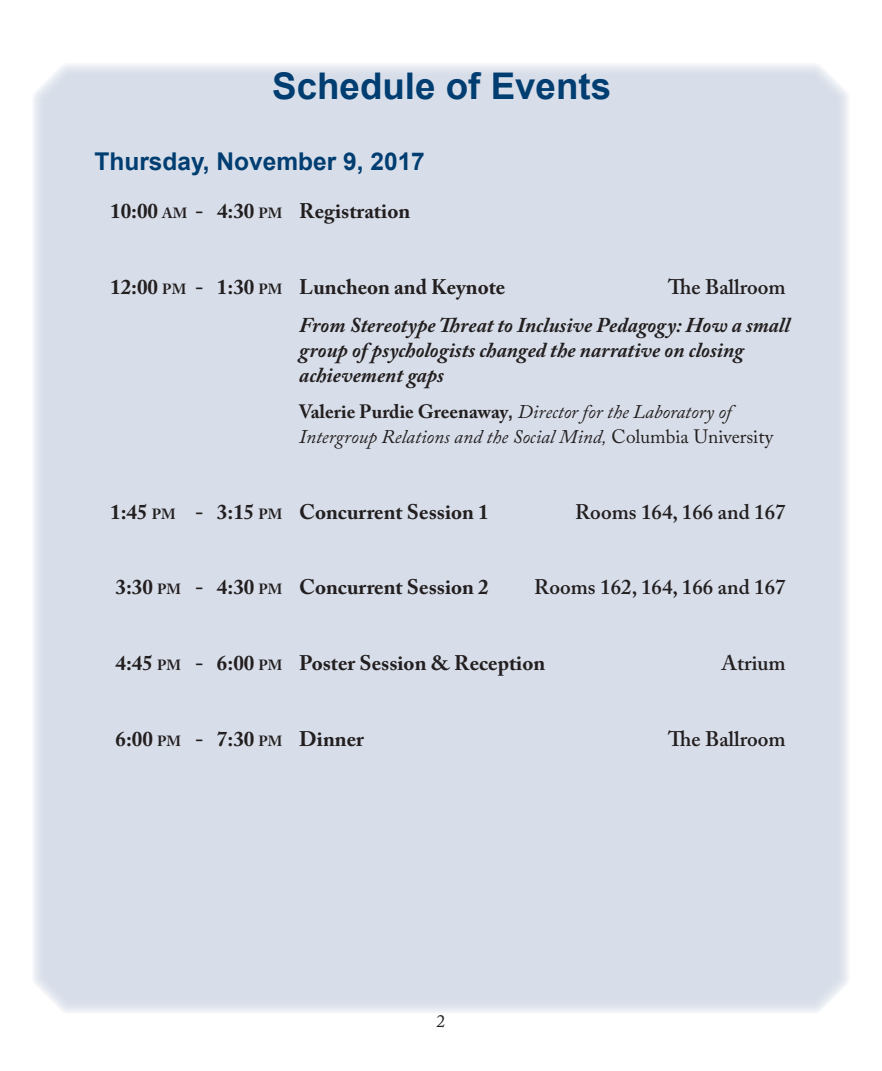
<style>
.page{position:relative;width:882px;height:1071px;background:#fff}
.page>*{position:absolute;margin:0;border:0;box-sizing:border-box;transform-origin:0 0}
.t1{font:700 36.75px "Arial";color:#003d71}
.t2{font:700 24.5px "Arial";color:#003d71}
.Tabs_for_Schedule_of{font:700 21px "Adobe Caslon Pro";color:#231f20}
.Tabs_for_Schedule_of-2{font:italic 700 21px/25.2px "Adobe Caslon Pro";color:#231f20}
.Tabs_for_Schedule_of-3{font:600 21px "Adobe Caslon Pro";color:#231f20}
.Tabs_for_Schedule_of-4{font:italic 19.25px/25.2px "Adobe Caslon Pro";color:#231f20}
.t3{font:17.5px "Adobe Caslon Pro";color:#231f20}
.s1{font-size:14.7px}
.s2{font-weight:700;font-style:normal}
.s3{font-family:"Arial";font-weight:700;font-style:normal;font-size:17.5px}
.s4{font-family:"Arial";font-size:17.5px}
.s5{font-style:normal}
</style>
<div class="page">
<div style="left:33px;top:64px;width:816px;height:949px;background:#d8dee9"></div>
<p class="t1" style="left:272px;top:62px;width:341px">Schedule of Events</p>
<p class="t2" style="left:94px;top:145px;width:332px">Thursday, November 9, 2017</p>
<p class="Tabs_for_Schedule_of" style="left:110px;top:199px;width:301px">10:00 <span class="s1">AM</span> - 4:30 <span class="s1">PM</span> Registration</p>
<p class="Tabs_for_Schedule_of" style="left:110px;top:275px;width:397px">12:00 <span class="s1">PM</span> - 1:30 <span class="s1">PM</span> Luncheon and Keynote</p>
<p class="Tabs_for_Schedule_of-3" style="left:668px;top:275px;width:119px">The Ballroom</p>
<p class="Tabs_for_Schedule_of-2" style="left:299px;top:312px;width:492px">From Stereotype Threat to Inclusive Pedagogy: How a small group of psychologists changed the narrative on closing achievement gaps</p>
<p class="Tabs_for_Schedule_of-4" style="left:299px;top:399px;width:476px"><span class="s2">Valerie Purdie Greenaway</span><span class="s3">,</span> Director for the Laboratory of<br>Intergroup Relations and the Social Mind<span class="s4">,</span> <span class="s5">Columbia University</span></p>
<p class="Tabs_for_Schedule_of" style="left:110px;top:499px;width:380px">1:45 <span class="s1">PM</span> - 3:15 <span class="s1">PM</span> Concurrent Session 1</p>
<p class="Tabs_for_Schedule_of-3" style="left:575px;top:499px;width:212px">Rooms 164, 166 and 167</p>
<p class="Tabs_for_Schedule_of" style="left:116px;top:575px;width:375px">3:30 <span class="s1">PM</span> - 4:30 <span class="s1">PM</span> Concurrent Session 2</p>
<p class="Tabs_for_Schedule_of-3" style="left:534px;top:575px;width:253px">Rooms 162, 164, 166 and 167</p>
<p class="Tabs_for_Schedule_of" style="left:116px;top:650px;width:431px">4:45 <span class="s1">PM</span> - 6:00 <span class="s1">PM</span> Poster Session &amp; Reception</p>
<p class="Tabs_for_Schedule_of-3" style="left:721px;top:650px;width:66px">Atrium</p>
<p class="Tabs_for_Schedule_of" style="left:116px;top:726px;width:250px">6:00 <span class="s1">PM</span> - 7:30 <span class="s1">PM</span> Dinner</p>
<p class="Tabs_for_Schedule_of-3" style="left:668px;top:726px;width:119px">The Ballroom</p>
<p class="t3" style="left:437px;top:1011px;width:10px">2</p>
</div>
